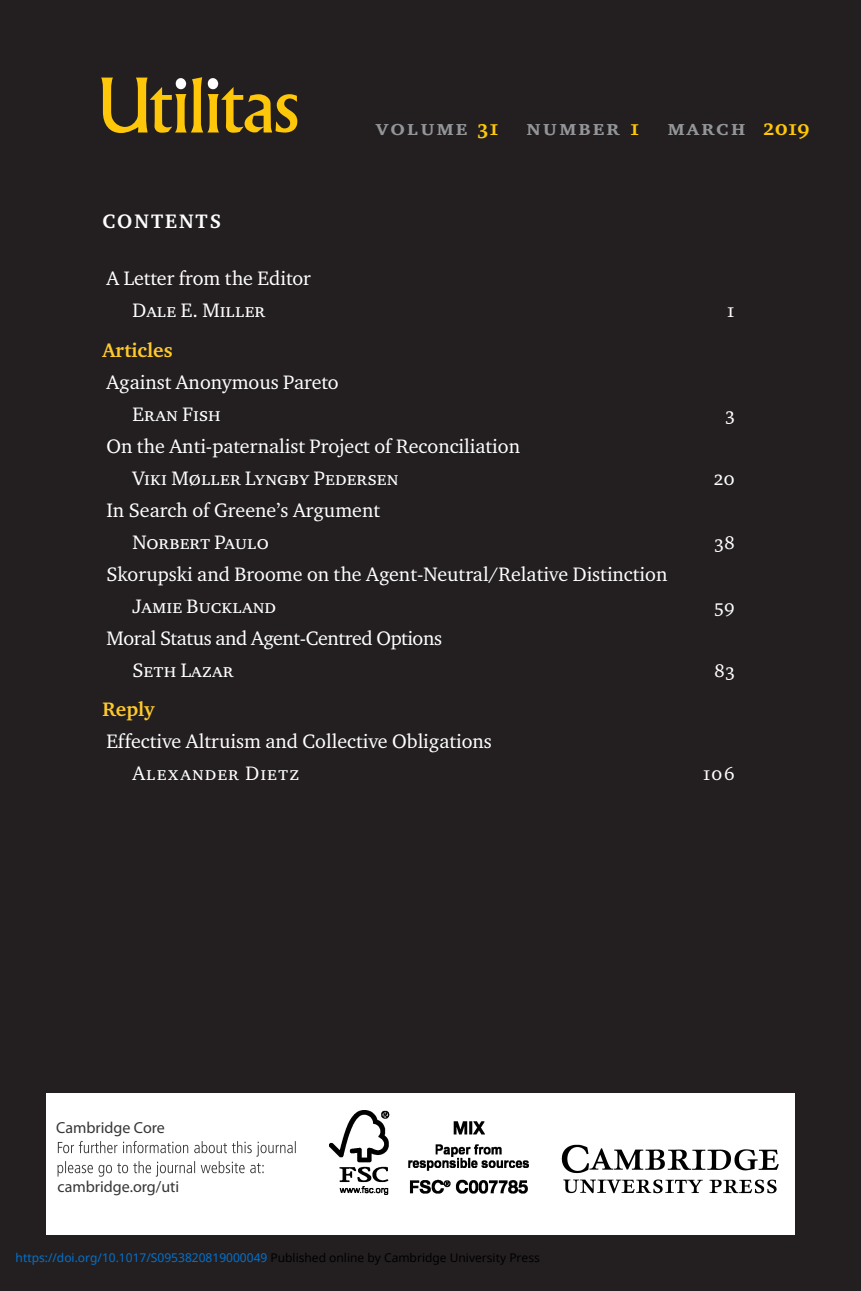
<style>
.page{position:relative;width:861px;height:1291px;background:#fff}
.page>*{position:absolute;margin:0;border:0;box-sizing:border-box;transform-origin:0 0}
.t1{font:73.2px "Albertus";letter-spacing:-.035em;color:#ffc709}
.t2{font:22px "Charter ITC Bold SC";letter-spacing:.1em;color:#939598}
.t3{font:22px "Charter ITC Bold SC";letter-spacing:.07em;color:#939598}
.t4{font:20px "Charter ITC";color:#fff}
.t5{font:20px "Charter ITC Regu SC";color:#fff}
.t6{font:20px "Charter ITC";letter-spacing:-.02em;color:#fff}
.t7{font:20px "Charter ITC Regu SC";letter-spacing:.05em;color:#fff}
.t8{font:700 20px "Charter ITC";color:#ffc92b}
.t9{font:700 20px "Charter ITC";letter-spacing:.1em;color:#fff}
.t10{font:16px "Myriad Pro";color:#373535}
.t11{font:12px "Noto Sans";color:#0172cf}
.s1{color:#ffc709}
.s2{color:#000}
</style>
<div class="page">
<div style="left:0;top:0;width:860px;height:1291px;background:#231f20"></div>
<div style="left:176px;top:78px;width:10px;height:11px;background:#fff;border-radius:50%"></div>
<div style="left:208px;top:78px;width:10px;height:11px;background:#fff;border-radius:50%"></div>
<div style="left:46px;top:1093px;width:748px;height:141px;background:#fff"></div>
<img style="left:561px;top:1144px;width:218px;height:50px">
<svg style="left:57px;top:1141px;width:239px;height:35px"></svg>
<img style="left:329px;top:1110px;width:199px;height:84px">
<h1 class="t1" style="left:97px;top:76px;width:203px">Utılıtas</h1>
<p class="t9" style="left:102px;top:212px;width:120px">CONTENTS</p>
<p class="t2" style="left:376px;top:115px;width:124px">volume <span class="s1">31</span></p>
<p class="t2" style="left:526px;top:115px;width:114px">number <span class="s1">1</span></p>
<p class="t3" style="left:667px;top:115px;width:144px">march <span class="s1">2019</span></p>
<p class="t4" style="left:106px;top:269px;width:206px">A Letter from the Editor</p>
<p class="t5" style="left:132px;top:298px;width:134px">Dale E. Miller</p>
<p class="t5" style="left:726px;top:298px;width:9px">1</p>
<p class="t8" style="left:102px;top:341px;width:72px">Articles</p>
<p class="t4" style="left:106px;top:373px;width:234px">Against Anonymous Pareto</p>
<p class="t5" style="left:132px;top:402px;width:90px">Eran Fish</p>
<p class="t5" style="left:725px;top:402px;width:11px">3</p>
<p class="t4" style="left:106px;top:437px;width:415px">On the Anti-paternalist Project of Reconciliation</p>
<p class="t5" style="left:132px;top:466px;width:267px">Viki Møller Lyngby Pedersen</p>
<p class="t5" style="left:713px;top:466px;width:23px">20</p>
<p class="t4" style="left:106px;top:501px;width:275px">In Search of Greene’s Argument</p>
<p class="t5" style="left:132px;top:530px;width:138px">Norbert Paulo</p>
<p class="t5" style="left:714px;top:530px;width:22px">38</p>
<p class="t4" style="left:106px;top:565px;width:562px">Skorupski and Broome on the Agent-Neutral/Relative Distinction</p>
<p class="t5" style="left:132px;top:594px;width:145px">Jamie Buckland</p>
<p class="t5" style="left:714px;top:594px;width:22px">59</p>
<p class="t6" style="left:106px;top:629px;width:337px">Moral Status and Agent-Centred Options</p>
<p class="t5" style="left:132px;top:658px;width:103px">Seth Lazar</p>
<p class="t5" style="left:714px;top:658px;width:22px">83</p>
<p class="t8" style="left:102px;top:700px;width:53px">Reply</p>
<p class="t4" style="left:106px;top:732px;width:387px">Effective Altruism and Collective Obligations</p>
<p class="t7" style="left:132px;top:761px;width:169px">Alexander Dietz</p>
<p class="t5" style="left:702px;top:761px;width:33px">106</p>
<p class="t10" style="left:56px;top:1121px;width:110px">Cambridge Core</p>
<p class="t10" style="left:58px;top:1180px;width:123px">cambridge.org/uti</p>
<p class="t11" style="left:16px;top:1249px;width:525px">https://doi.org/10.1017/S0953820819000049 <span class="s2">Published online by Cambridge University Press</span></p>
</div>
